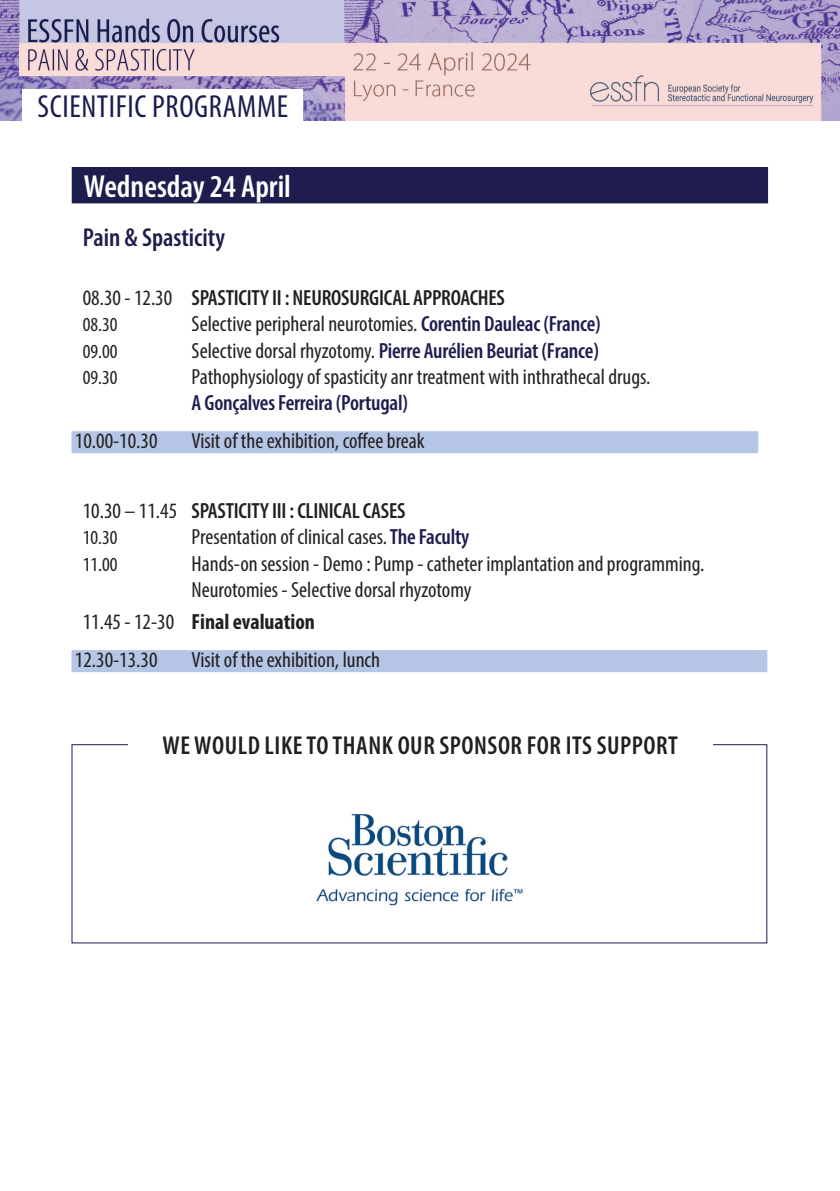
<style>
.page{position:relative;width:840px;height:1191px;background:#fff}
.page>*{position:absolute;margin:0;border:0;box-sizing:border-box;transform-origin:0 0}
.t1{font:condensed 32px "Myriad Pro";letter-spacing:.02em;color:#1a1c4e}
.t2{font:600 condensed 32px "Myriad Pro";color:#fff}
.t3{font:600 condensed 26px "Myriad Pro";letter-spacing:.02em;color:#231f20}
.t4{font:600 condensed 26px "Myriad Pro";color:#1f1d4e}
.t5{font:condensed 22px "Myriad Pro";color:#231f20}
.t6{font:600 condensed 22px "Myriad Pro";letter-spacing:-.01em;color:#231f20}
.t7{font:600 condensed 22px "Myriad Pro";letter-spacing:-.01em;color:#1f1d4e}
.t8{font:700 condensed 22px "Myriad Pro";color:#231f20}
.t9{font:condensed 20px "Myriad Pro";color:#231f20}
.s1{font-weight:400}
.s2{font-weight:600;color:#1f1d4e}
.s3{font-weight:400;color:#231f20}
</style>
<div class="page">
<img style="left:316px;top:814px;width:207px;height:92px">
<img style="left:0;top:0;width:839px;height:121px">
<div style="left:23px;top:89px;width:280px;height:32px;background:#fff"></div>
<div style="left:72px;top:167px;width:695px;height:36px;background:#1f1d4e"></div>
<div style="left:71px;top:431px;width:686px;height:22px;background:#b4c5e5"></div>
<div style="left:71px;top:650px;width:695px;height:22px;background:#b4c5e5"></div>
<p class="t1" style="left:38px;top:87px;width:252px">SCIENTIFIC PROGRAMME</p>
<p class="t2" style="left:84px;top:167px;width:208px">Wednesday 24 April</p>
<p class="t4" style="left:83px;top:222px;width:143px">Pain &amp; Spasticity</p>
<p class="t6" style="left:83px;top:284px;width:423px"><span class="s1">08.30 - 12.30</span> SPASTICITY II : NEUROSURGICAL APPROACHES</p>
<p class="t9" style="left:83px;top:312px;width:36px">08.30</p>
<p class="t5" style="left:191px;top:311px;width:410px">Selective peripheral neurotomies. <span class="s2">Corentin Dauleac (France)</span></p>
<p class="t9" style="left:83px;top:339px;width:36px">09.00</p>
<p class="t7" style="left:191px;top:337px;width:408px"><span class="s3">Selective dorsal rhyzotomy.</span> Pierre Aurélien Beuriat (France)</p>
<p class="t9" style="left:83px;top:365px;width:36px">09.30</p>
<p class="t5" style="left:191px;top:363px;width:460px">Pathophysiology of spasticity anr treatment with inthrathecal drugs.</p>
<p class="t7" style="left:191px;top:389px;width:218px">A Gonçalves Ferreira (Portugal)</p>
<p class="t5" style="left:75px;top:427px;width:84px">10.00-10.30</p>
<p class="t5" style="left:191px;top:427px;width:234px">Visit of the exhibition, coffee break</p>
<p class="t6" style="left:83px;top:497px;width:324px"><span class="s1">10.30 – 11.45</span> SPASTICITY III : CLINICAL CASES</p>
<p class="t9" style="left:83px;top:526px;width:36px">10.30</p>
<p class="t5" style="left:191px;top:524px;width:279px">Presentation of clinical cases. <span class="s2">The Faculty</span></p>
<p class="t9" style="left:83px;top:552px;width:36px">11.00</p>
<p class="t5" style="left:191px;top:550px;width:514px">Hands-on session - Demo : Pump - catheter implantation and programming.</p>
<p class="t5" style="left:191px;top:576px;width:281px">Neurotomies - Selective dorsal rhyzotomy</p>
<p class="t8" style="left:83px;top:608px;width:233px"><span class="s1">11.45 - 12-30</span> Final evaluation</p>
<p class="t5" style="left:75px;top:646px;width:84px">12.30-13.30</p>
<p class="t5" style="left:191px;top:646px;width:190px">Visit of the exhibition, lunch</p>
<p class="t3" style="left:162px;top:729px;width:516px">WE WOULD LIKE TO THANK OUR SPONSOR FOR ITS SUPPORT</p>
</div>
